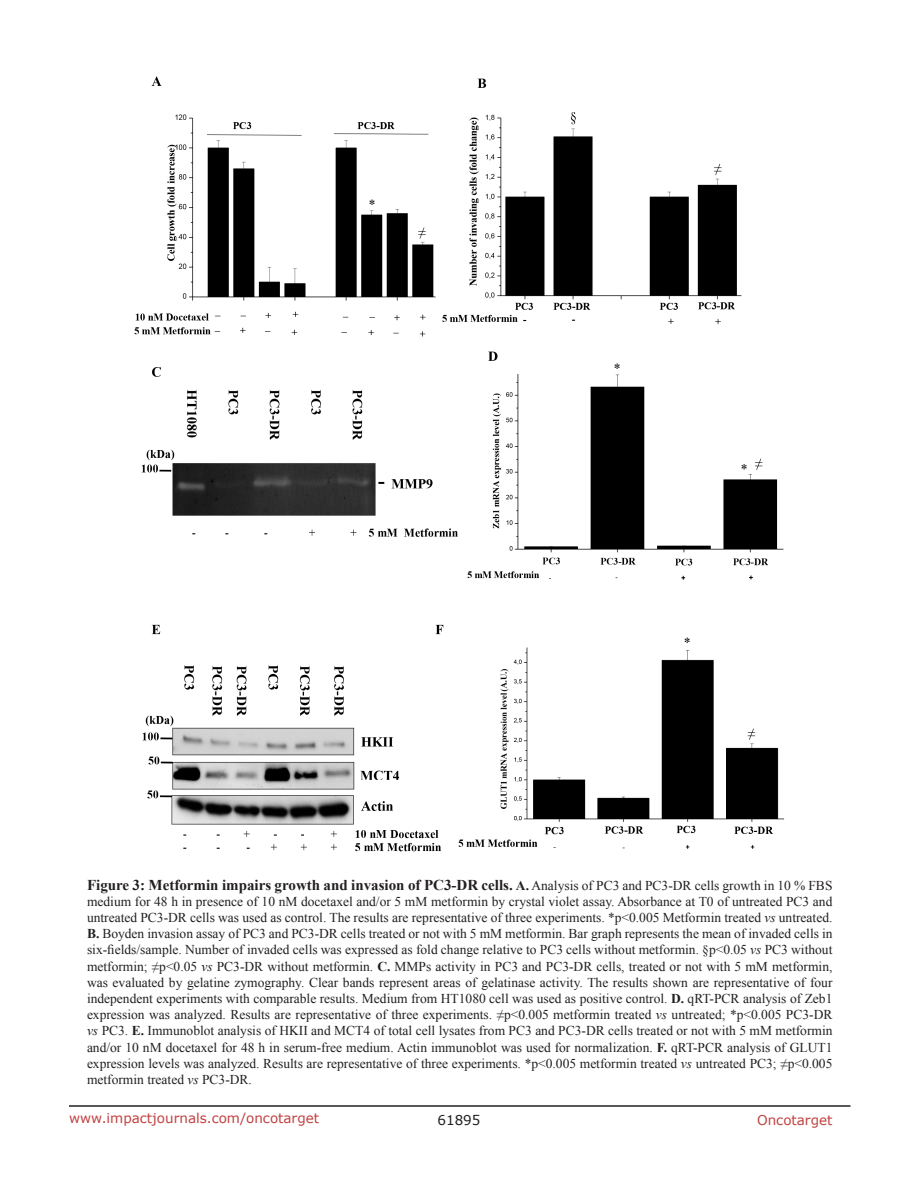
<style>
.page{position:relative;width:918px;height:1188px;background:#fff}
.page>*{position:absolute;margin:0;border:0;box-sizing:border-box;transform-origin:0 0}
.figuretext{font:700 15px "Times New Roman";color:#231f20}
.figuretext-2{font:13.5px/16.2px "Times New Roman";color:#231f20;text-align:justify}
.t1{font:13.5px "Verdana";color:#c24141}
.t2{font:13.5px "Verdana";color:#231f20}
.s1{font-size:13.5px}
.s2{font-weight:400;font-size:13.5px}
.s3{font-style:italic}
.s4{font-weight:700}
</style>
<div class="page">
<hr style="left:69px;top:1105px;width:781px;height:2px;background:#231f20">
<img style="left:134px;top:76px;width:651px;height:776px">
<p class="figuretext" style="left:87px;top:874px;width:747px">Figure 3: Metformin impairs growth and invasion of PC3-DR cells. <span class="s1">A.</span> <span class="s2">Analysis of PC3 and PC3-DR cells growth in 10 % FBS</span></p>
<p class="figuretext-2" style="left:87px;top:893px;width:747px">medium for 48 h in presence of 10 nM docetaxel and/or 5 mM metformin by crystal violet assay. Absorbance at T0 of untreated PC3 and untreated PC3-DR cells was used as control. The results are representative of three experiments. *p&lt;0.005 Metformin treated <span class="s3">vs</span> untreated.<br><span class="s4">B.</span> Boyden invasion assay of PC3 and PC3-DR cells treated or not with 5 mM metformin. Bar graph represents the mean of invaded cells in six-fields/sample. Number of invaded cells was expressed as fold change relative to PC3 cells without metformin. §p&lt;0.05 <span class="s3">vs</span> PC3 without metformin; ≠p&lt;0.05 <span class="s3">vs</span> PC3-DR without metformin. <span class="s4">C.</span> MMPs activity in PC3 and PC3-DR cells, treated or not with 5 mM metformin, was evaluated by gelatine zymography. Clear bands represent areas of gelatinase activity. The results shown are representative of four independent experiments with comparable results. Medium from HT1080 cell was used as positive control. <span class="s4">D.</span> qRT-PCR analysis of Zeb1 expression was analyzed. Results are representative of three experiments. ≠p&lt;0.005 metformin treated <span class="s3">vs</span> untreated; *p&lt;0.005 PC3-DR <span class="s3">vs</span> PC3. <span class="s4">E.</span> Immunoblot analysis of HKII and MCT4 of total cell lysates from PC3 and PC3-DR cells treated or not with 5 mM metformin and/or 10 nM docetaxel for 48 h in serum-free medium. Actin immunoblot was used for normalization. <span class="s4">F.</span> qRT-PCR analysis of GLUT1 expression levels was analyzed. Results are representative of three experiments. *p&lt;0.005 metformin treated <span class="s3">vs</span> untreated PC3; ≠p&lt;0.005 metformin treated <span class="s3">vs</span> PC3-DR.</p>
<p class="t1" style="left:69px;top:1109px;width:252px">www.impactjournals.com/oncotarget</p>
<p class="t2" style="left:438px;top:1111px;width:44px">61895</p>
<p class="t1" style="left:757px;top:1111px;width:77px">Oncotarget</p>
</div>
